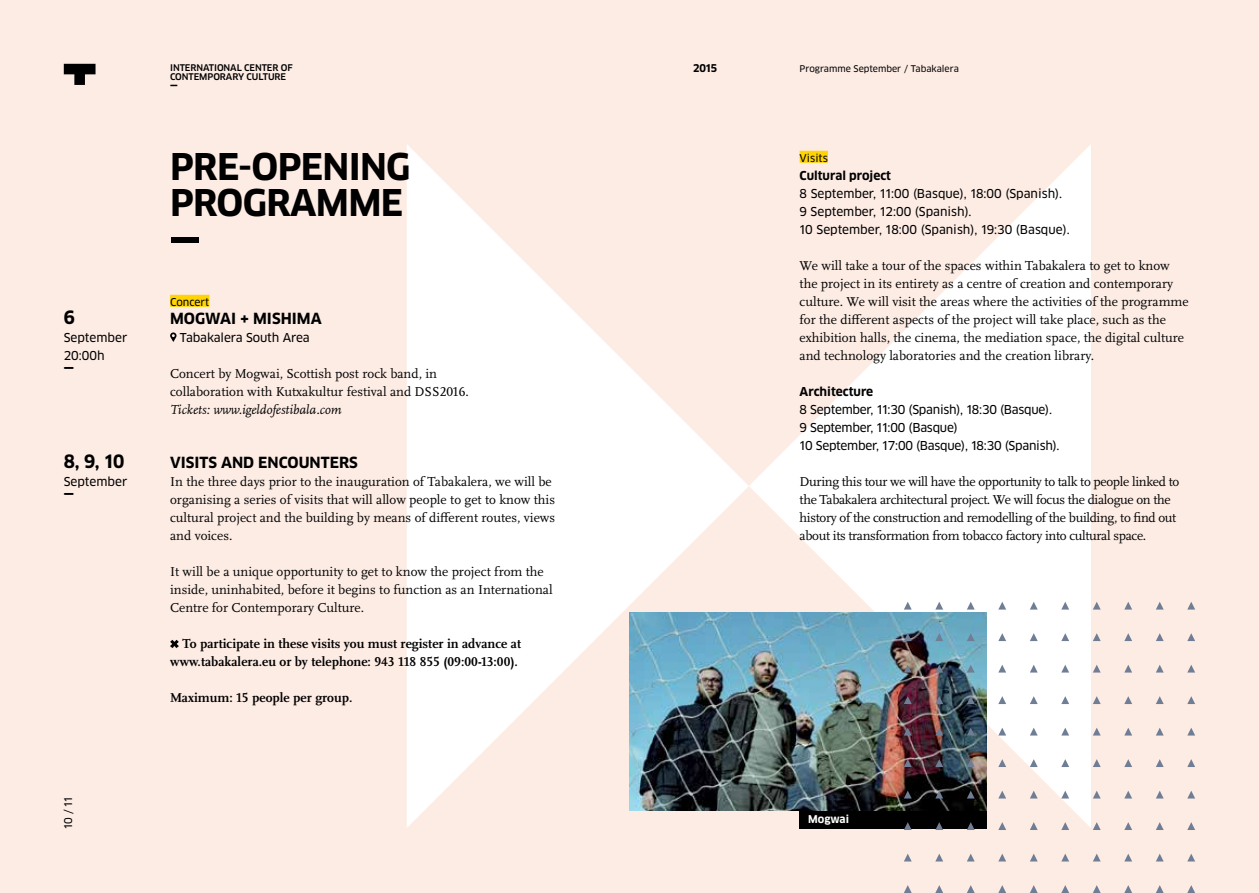
<style>
.page{position:relative;width:1259px;height:893px;background:#fdece4}
.page>*{position:absolute;margin:0;border:0;box-sizing:border-box;transform-origin:0 0}
.t1{font:500 72px "Clan OT";color:#000}
.t2{font:700 36px/36px "Clan OT";letter-spacing:-.02em;color:#000}
.t3{font:500 24px "Clan OT";color:#000}
.t4{font:700 18px "Clan OT";color:#000}
.t5{font:500 18px "Clan OT";color:#000}
.t6{font:700 15px "Clan OT";color:#000}
.t7{font:13.5px/18px "Scala OT";color:#000}
.t8{font:13.5px/18px "Scala OT";letter-spacing:-.025em;color:#000}
.t9{font:700 13.5px/18px "Scala OT";color:#000;text-align:right}
.t10{font:italic 13.5px "Scala OT";color:#000}
.t11{font:12px/18px "Clan OT News";letter-spacing:-.01em;color:#000}
.t12{font:700 12px "Clan OT";color:#000}
.t13{font:10.5px "Clan OT News";color:#000}
.t14{font:700 10.5px "Clan OT";color:#fff}
.t15{font:700 10.5px "Clan OT";color:#000}
.t16{font:500 9px "Clan OT";letter-spacing:-.01em;color:#000}
.t17{font:9px "Clan OT News";color:#000}
</style>
<div class="page">
<svg style="left:407px;top:144px;width:684px;height:684px;fill:#fff"></svg>
<div style="left:799px;top:810px;width:187px;height:18px;background:#000"></div>
<img style="left:629px;top:612px;width:357px;height:198px">
<div style="left:170px;top:295px;width:39px;height:12px;background:#ffd400"></div>
<svg style="left:170px;top:332px;width:6px;height:10px"></svg>
<svg style="left:170px;top:640px;width:9px;height:8px"></svg>
<div style="left:799px;top:151px;width:29px;height:12px;background:#ffd400"></div>
<svg style="left:64px;top:64px;width:32px;height:21px"></svg>
<svg style="left:904px;top:602px;width:7px;height:8px"></svg>
<svg style="left:935px;top:602px;width:8px;height:8px"></svg>
<svg style="left:967px;top:602px;width:7px;height:8px"></svg>
<svg style="left:998px;top:602px;width:8px;height:8px"></svg>
<svg style="left:1029px;top:602px;width:8px;height:8px"></svg>
<svg style="left:1061px;top:602px;width:8px;height:8px"></svg>
<svg style="left:1093px;top:602px;width:7px;height:8px"></svg>
<svg style="left:1124px;top:602px;width:8px;height:8px"></svg>
<svg style="left:1156px;top:602px;width:7px;height:8px"></svg>
<svg style="left:1187px;top:602px;width:8px;height:8px"></svg>
<svg style="left:904px;top:633px;width:7px;height:8px"></svg>
<svg style="left:935px;top:633px;width:8px;height:8px"></svg>
<svg style="left:967px;top:633px;width:7px;height:8px"></svg>
<svg style="left:998px;top:633px;width:8px;height:8px"></svg>
<svg style="left:1029px;top:633px;width:8px;height:8px"></svg>
<svg style="left:1061px;top:633px;width:8px;height:8px"></svg>
<svg style="left:1093px;top:633px;width:7px;height:8px"></svg>
<svg style="left:1124px;top:633px;width:8px;height:8px"></svg>
<svg style="left:1156px;top:633px;width:7px;height:8px"></svg>
<svg style="left:1187px;top:633px;width:8px;height:8px"></svg>
<svg style="left:904px;top:665px;width:7px;height:8px"></svg>
<svg style="left:935px;top:665px;width:8px;height:8px"></svg>
<svg style="left:967px;top:665px;width:7px;height:8px"></svg>
<svg style="left:998px;top:665px;width:8px;height:8px"></svg>
<svg style="left:1029px;top:665px;width:8px;height:8px"></svg>
<svg style="left:1061px;top:665px;width:8px;height:8px"></svg>
<svg style="left:1093px;top:665px;width:7px;height:8px"></svg>
<svg style="left:1124px;top:665px;width:8px;height:8px"></svg>
<svg style="left:1156px;top:665px;width:7px;height:8px"></svg>
<svg style="left:1187px;top:665px;width:8px;height:8px"></svg>
<svg style="left:904px;top:696px;width:7px;height:8px"></svg>
<svg style="left:935px;top:696px;width:8px;height:8px"></svg>
<svg style="left:967px;top:696px;width:7px;height:8px"></svg>
<svg style="left:998px;top:696px;width:8px;height:8px"></svg>
<svg style="left:1029px;top:696px;width:8px;height:8px"></svg>
<svg style="left:1061px;top:696px;width:8px;height:8px"></svg>
<svg style="left:1093px;top:696px;width:7px;height:8px"></svg>
<svg style="left:1124px;top:696px;width:8px;height:8px"></svg>
<svg style="left:1156px;top:696px;width:7px;height:8px"></svg>
<svg style="left:1187px;top:696px;width:8px;height:8px"></svg>
<svg style="left:904px;top:728px;width:7px;height:7px"></svg>
<svg style="left:935px;top:728px;width:8px;height:7px"></svg>
<svg style="left:967px;top:728px;width:7px;height:7px"></svg>
<svg style="left:998px;top:728px;width:8px;height:7px"></svg>
<svg style="left:1029px;top:728px;width:8px;height:7px"></svg>
<svg style="left:1061px;top:728px;width:8px;height:7px"></svg>
<svg style="left:1093px;top:728px;width:7px;height:7px"></svg>
<svg style="left:1124px;top:728px;width:8px;height:7px"></svg>
<svg style="left:1156px;top:728px;width:7px;height:7px"></svg>
<svg style="left:1187px;top:728px;width:8px;height:7px"></svg>
<svg style="left:904px;top:759px;width:7px;height:8px"></svg>
<svg style="left:935px;top:759px;width:8px;height:8px"></svg>
<svg style="left:967px;top:759px;width:7px;height:8px"></svg>
<svg style="left:998px;top:759px;width:8px;height:8px"></svg>
<svg style="left:1029px;top:759px;width:8px;height:8px"></svg>
<svg style="left:1061px;top:759px;width:8px;height:8px"></svg>
<svg style="left:1093px;top:759px;width:7px;height:8px"></svg>
<svg style="left:1124px;top:759px;width:8px;height:8px"></svg>
<svg style="left:1156px;top:759px;width:7px;height:8px"></svg>
<svg style="left:1187px;top:759px;width:8px;height:8px"></svg>
<svg style="left:904px;top:791px;width:7px;height:7px"></svg>
<svg style="left:935px;top:791px;width:8px;height:7px"></svg>
<svg style="left:967px;top:791px;width:7px;height:7px"></svg>
<svg style="left:998px;top:791px;width:8px;height:7px"></svg>
<svg style="left:1029px;top:791px;width:8px;height:7px"></svg>
<svg style="left:1061px;top:791px;width:8px;height:7px"></svg>
<svg style="left:1093px;top:791px;width:7px;height:7px"></svg>
<svg style="left:1124px;top:791px;width:8px;height:7px"></svg>
<svg style="left:1156px;top:791px;width:7px;height:7px"></svg>
<svg style="left:1187px;top:791px;width:8px;height:7px"></svg>
<svg style="left:904px;top:822px;width:7px;height:8px"></svg>
<svg style="left:935px;top:822px;width:8px;height:8px"></svg>
<svg style="left:967px;top:822px;width:7px;height:8px"></svg>
<svg style="left:998px;top:822px;width:8px;height:8px"></svg>
<svg style="left:1029px;top:822px;width:8px;height:8px"></svg>
<svg style="left:1061px;top:822px;width:8px;height:8px"></svg>
<svg style="left:1093px;top:822px;width:7px;height:8px"></svg>
<svg style="left:1124px;top:822px;width:8px;height:8px"></svg>
<svg style="left:1156px;top:822px;width:7px;height:8px"></svg>
<svg style="left:1187px;top:822px;width:8px;height:8px"></svg>
<svg style="left:904px;top:854px;width:7px;height:7px"></svg>
<svg style="left:935px;top:854px;width:8px;height:7px"></svg>
<svg style="left:967px;top:854px;width:7px;height:7px"></svg>
<svg style="left:998px;top:854px;width:8px;height:7px"></svg>
<svg style="left:1030px;top:854px;width:7px;height:7px"></svg>
<svg style="left:1061px;top:854px;width:8px;height:7px"></svg>
<svg style="left:1093px;top:854px;width:7px;height:7px"></svg>
<svg style="left:1124px;top:854px;width:8px;height:7px"></svg>
<svg style="left:1156px;top:854px;width:7px;height:7px"></svg>
<svg style="left:1187px;top:854px;width:8px;height:7px"></svg>
<svg style="left:904px;top:885px;width:7px;height:8px"></svg>
<svg style="left:935px;top:885px;width:8px;height:8px"></svg>
<svg style="left:967px;top:885px;width:7px;height:8px"></svg>
<svg style="left:998px;top:885px;width:8px;height:8px"></svg>
<svg style="left:1030px;top:885px;width:7px;height:8px"></svg>
<svg style="left:1061px;top:885px;width:8px;height:8px"></svg>
<svg style="left:1093px;top:885px;width:7px;height:8px"></svg>
<svg style="left:1124px;top:885px;width:8px;height:8px"></svg>
<svg style="left:1156px;top:885px;width:7px;height:8px"></svg>
<svg style="left:1187px;top:885px;width:8px;height:8px"></svg>
<h3 class="t4" style="left:64px;top:307px;width:13px">6</h3>
<p class="t11" style="left:64px;top:329px;width:65px">September<br>20:00h</p>
<h3 class="t3" style="left:64px;top:343px;width:12px">_</h3>
<h3 class="t4" style="left:64px;top:451px;width:62px">8, 9, 10</h3>
<p class="t11" style="left:64px;top:473px;width:65px">September</p>
<h3 class="t3" style="left:64px;top:469px;width:12px">_</h3>
<p class="t13" style="left:62px;top:829px;width:34px;rotate:-90deg">10 / 11</p>
<p class="t16" style="left:170px;top:62px;width:124px">INTERNATIONAL CENTER OF</p>
<p class="t15" style="left:693px;top:62px;width:25px">2015</p>
<p class="t17" style="left:799px;top:63px;width:161px">Programme September / Tabakalera</p>
<p class="t16" style="left:170px;top:71px;width:117px">CONTEMPORARY CULTURE</p>
<h3 class="t5" style="left:170px;top:67px;width:9px">_</h3>
<h2 class="t2" style="left:170px;top:149px;width:242px">PRE-OPENING<br>PROGRAMME</h2>
<h1 class="t1" style="left:170px;top:165px;width:32px">_</h1>
<p class="t13" style="left:170px;top:296px;width:41px">Concert</p>
<p class="t6" style="left:170px;top:310px;width:153px">MOGWAI + MISHIMA</p>
<p class="t11" style="left:180px;top:329px;width:132px">Tabakalera South Area</p>
<p class="t7" style="left:170px;top:365px;width:300px">Concert by Mogwai, Scottish post rock band, in collaboration with Kutxakultur festival and DSS2016.</p>
<p class="t10" style="left:170px;top:402px;width:173px">Tickets: www.igeldofestibala.com</p>
<p class="t6" style="left:170px;top:454px;width:189px">VISITS AND ENCOUNTERS</p>
<p class="t7" style="left:170px;top:473px;width:386px">In the three days prior to the inauguration of Tabakalera, we will be organising a series of visits that will allow people to get to know this cultural project and the building by means of different routes, views and voices.</p>
<p class="t7" style="left:170px;top:563px;width:384px">It will be a unique opportunity to get to know the project from the inside, uninhabited, before it begins to function as an International<br>Centre for Contemporary Culture.</p>
<p class="t9" style="left:170px;top:635px;width:352px">To participate in these visits you must register in advance at www.tabakalera.eu or by telephone: 943 118 855 (09:00-13:00).</p>
<p class="t9" style="left:170px;top:689px;width:184px">Maximum: 15 people per group.</p>
<p class="t13" style="left:799px;top:152px;width:30px">Visits</p>
<p class="t12" style="left:799px;top:169px;width:93px">Cultural project</p>
<p class="t11" style="left:799px;top:185px;width:272px">8 September, 11:00 (Basque), 18:00 (Spanish).<br>9 September, 12:00 (Spanish).<br>10 September, 18:00 (Spanish), 19:30 (Basque).</p>
<p class="t7" style="left:799px;top:257px;width:391px">We will take a tour of the spaces within Tabakalera to get to know the project in its entirety as a centre of creation and contemporary culture. We will visit the areas where the activities of the programme for the different aspects of the project will take place, such as the exhibition halls, the cinema, the mediation space, the digital culture and technology laboratories and the creation library.</p>
<p class="t12" style="left:799px;top:385px;width:75px">Architecture</p>
<p class="t11" style="left:799px;top:401px;width:261px">8 September, 11:30 (Spanish), 18:30 (Basque).<br>9 September, 11:00 (Basque)<br>10 September, 17:00 (Basque), 18:30 (Spanish).</p>
<p class="t8" style="left:799px;top:473px;width:381px">During this tour we will have the opportunity to talk to people linked to the Tabakalera architectural project. We will focus the dialogue on the history of the construction and remodelling of the building, to find out about its transformation from tobacco factory into cultural space.</p>
<p class="t14" style="left:808px;top:813px;width:42px">Mogwai</p>
</div>
